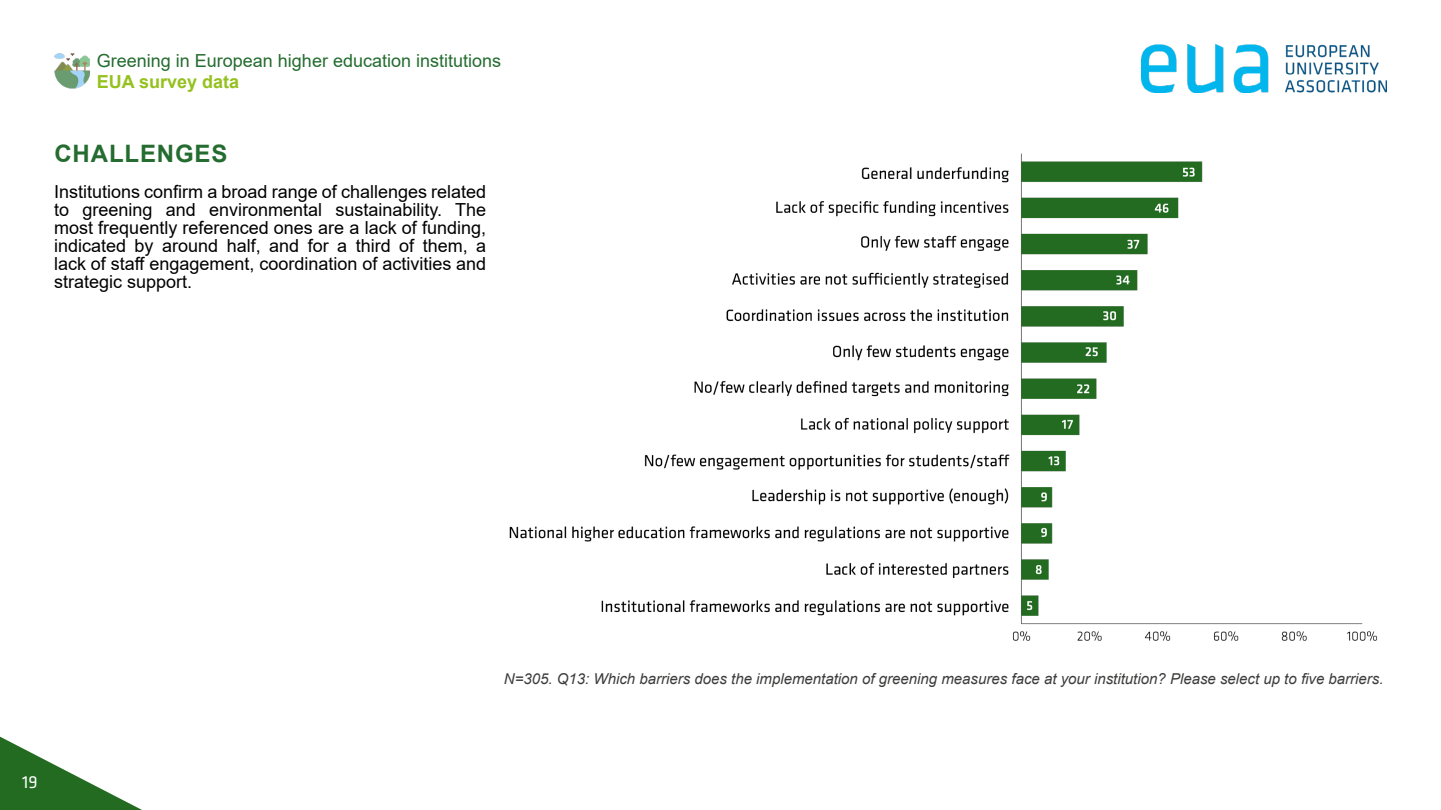
<style>
.page{position:relative;width:1441px;height:810px;background:#fff}
.page>*{position:absolute;margin:0;border:0;box-sizing:border-box;transform-origin:0 0}
.t1{font:700 24px "Arial";letter-spacing:.035em;color:#246c2f}
.t2{font:18px/18px "Arial";color:#000;text-align:justify}
.t3{font:18px "Arial";color:#246c2f}
.t4{font:700 18px "Arial";color:#95c11f}
.t5{font:18px "Klavika Basic";color:#fff}
.t6{font:italic 15px "Arial";color:#3c3c3b}
</style>
<div class="page">
<svg style="left:0;top:737px;width:142px;height:73px"></svg>
<img style="left:1141px;top:44px;width:245px;height:49px">
<img style="left:55px;top:53px;width:34px;height:35px">
<img style="left:509px;top:153px;width:869px;height:488px">
<p class="t3" style="left:97px;top:48px;width:406px">Greening in European higher education institutions</p>
<p class="t4" style="left:97px;top:69px;width:144px">EUA survey data</p>
<h1 class="t1" style="left:54px;top:137px;width:174px">CHALLENGES</h1>
<p class="t2" style="left:54px;top:183px;width:433px">Institutions confirm a broad range of challenges related to greening and environmental sustainability. The most frequently referenced ones are a lack of funding, indicated by around half, and for a third of them, a lack of staff engagement, coordination of activities and strategic support.</p>
<p class="t5" style="left:22px;top:770px;width:17px">19</p>
<p class="t6" style="left:504px;top:669px;width:881px">N=305. Q13: Which barriers does the implementation of greening measures face at your institution? Please select up to five barriers.</p>
</div>
